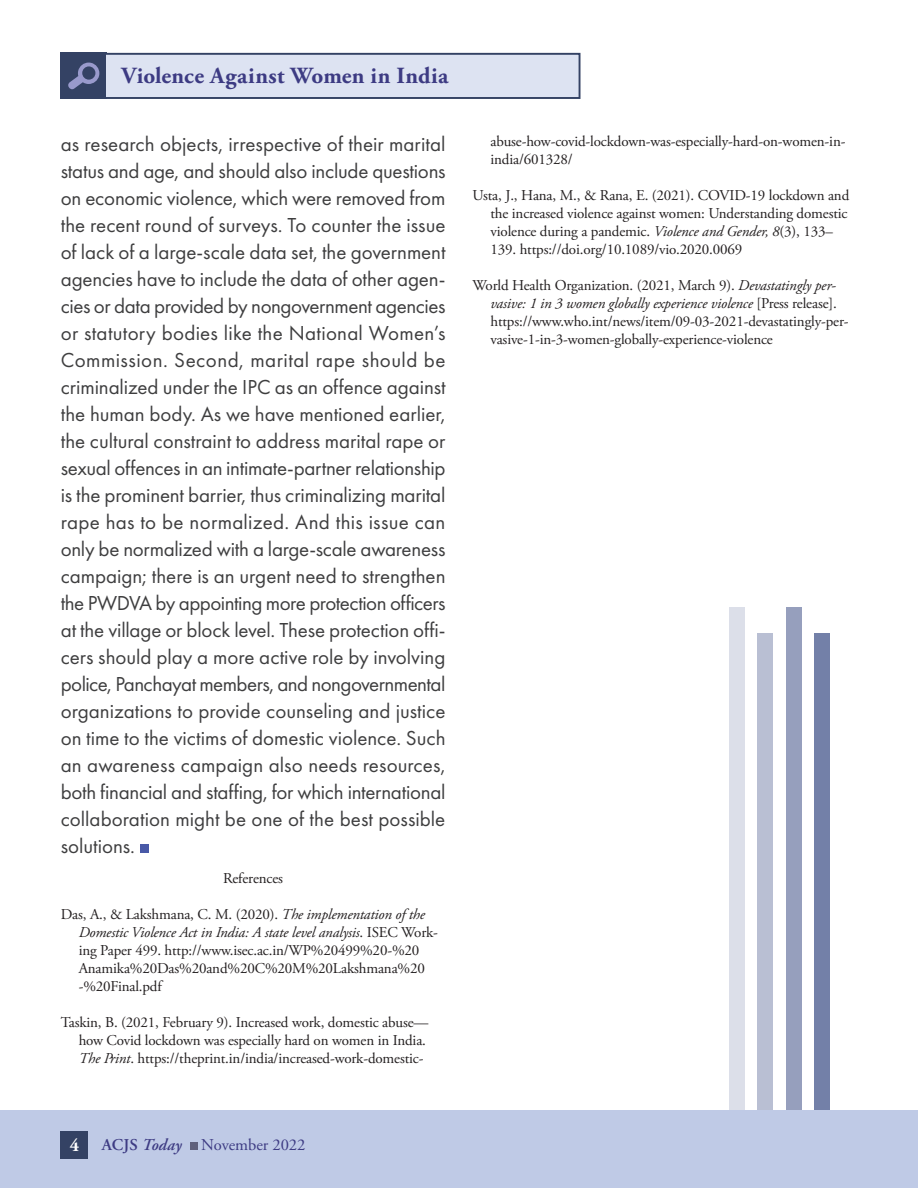
<style>
.page{position:relative;width:918px;height:1188px;background:#fff}
.page>*{position:absolute;margin:0;border:0;box-sizing:border-box;transform-origin:0 0}
.Section__Head{font:700 23.1px "Adobe Garamond Pro";letter-spacing:.01em;color:#3d3b83}
.Body{font:21px/27px "Futura PT";color:#3e3e3f;text-align:justify}
.Body-2{font:700 18px "Adobe Garamond Pro";color:#fff}
.Body-3{font:16.5px "Adobe Garamond Pro";letter-spacing:-.005em;color:#3d3b83}
.t1{font:15px/18px "Adobe Garamond Pro";letter-spacing:-.01em;color:#231f20}
.s1{font-style:italic}
.s2{font-weight:600}
.s3{font-weight:600;font-style:italic}
</style>
<div class="page">
<div style="left:0;top:1110px;width:918px;height:78px;background:#bfcae6"></div>
<div style="left:140px;top:844px;width:9px;height:9px;background:#4959a7"></div>
<div style="left:61px;top:1131px;width:27px;height:27px;background:#344264"></div>
<div style="left:190px;top:1142px;width:7px;height:7px;background:#60617c"></div>
<div style="left:61px;top:53px;width:46px;height:46px;background:#344264"></div>
<svg style="left:68px;top:63px;width:31px;height:26px"></svg>
<div style="left:104px;top:53px;width:477px;height:46px;background:#dde3f2;border:2px solid #344264"></div>
<div style="left:814px;top:633px;width:16px;height:477px;background:#7380a8"></div>
<div style="left:786px;top:608px;width:15px;height:502px;background:#969fbd"></div>
<div style="left:757px;top:633px;width:16px;height:477px;background:#b9bfd3"></div>
<div style="left:729px;top:608px;width:16px;height:502px;background:#dcdfe9"></div>
<p class="Section__Head" style="left:121px;top:62px;width:329px">Violence Against Women in India</p>
<p class="Body" style="left:61px;top:130px;width:386px">as research objects, irrespective of their marital status and age, and should also include questions on economic violence, which were removed from the recent round of surveys. To counter the issue of lack of a large-scale data set, the government agencies have to include the data of other agen&shy;cies or data provided by nongovernment agencies or statutory bodies like the National Women’s Commission. Second, marital rape should be criminalized under the IPC as an offence against the human body. As we have mentioned earlier, the cultural constraint to address marital rape or sexual offences in an intimate-partner relationship is the prominent barrier, thus criminalizing marital rape has to be normalized. And this issue can only be normalized with a large-scale awareness campaign; there is an urgent need to strengthen the PWDVA by appointing more protection officers at the village or block level. These protection offi&shy;cers should play a more active role by involving police, Panchayat members, and nongovernmental organizations to provide counseling and justice on time to the victims of domestic violence. Such an awareness campaign also needs resources, both financial and staffing, for which international collaboration might be one of the best possible solutions.</p>
<p class="t1" style="left:223px;top:870px;width:61px">References</p>
<p class="t1" style="left:79px;top:906px;width:361px;text-indent:-18px">Das, A., &amp; Lakshmana, C. M. (2020). <span class="s1">The implementation of the Domestic Violence Act in India: A state level analysis</span>. ISEC Work&shy;ing Paper 499. http://www.isec.ac.in/WP%20499%20-%20<br>Anamika%20Das%20and%20C%20M%20Lakshmana%20 -%20Final.pdf</p>
<p class="t1" style="left:79px;top:1014px;width:351px;text-indent:-18px">Taskin, B. (2021, February 9). Increased work, domestic abuse— how Covid lockdown was especially hard on women in India.<br><span class="s1">The Print</span>. https://theprint.in/india/increased-work-domestic-</p>
<p class="t1" style="left:490px;top:133px;width:357px">abuse-how-covid-lockdown-was-especially-hard-on-women-in&shy;india/601328/</p>
<p class="t1" style="left:490px;top:187px;width:360px;text-indent:-18px">Usta, J., Hana, M., &amp; Rana, E. (2021). COVID-19 lockdown and the increased violence against women: Understanding domestic violence during a pandemic. <span class="s1">Violence and Gender, 8</span>(3), 133– 139. https://doi.org/10.1089/vio.2020.0069</p>
<p class="t1" style="left:490px;top:277px;width:360px;text-indent:-18px">World Health Organization. (2021, March 9). <span class="s1">Devastatingly per&shy;vasive: 1 in 3 women globally experience violence</span> [Press release]. https://www.who.int/news/item/09-03-2021-devastatingly-per&shy;vasive-1-in-3-women-globally-experience-violence</p>
<p class="Body-2" style="left:70px;top:1135px;width:11px">4</p>
<p class="Body-3" style="left:102px;top:1135px;width:205px"><span class="s2">ACJS</span> <span class="s3">Today</span> November 2022</p>
</div>
